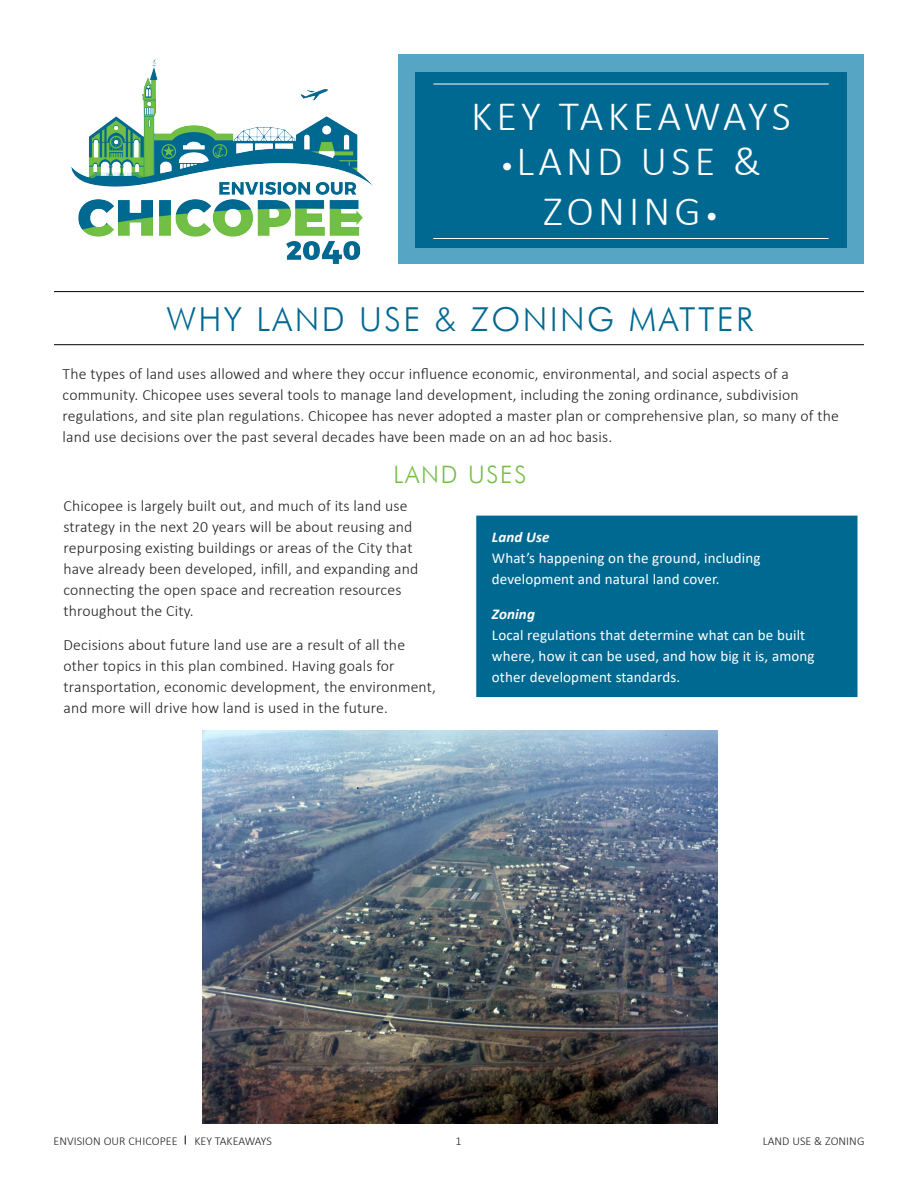
<style>
.page{position:relative;width:918px;height:1188px;background:#fff}
.page>*{position:absolute;margin:0;border:0;box-sizing:border-box;transform-origin:0 0}
.t1{font:300 42px/50.4px "Calibri";letter-spacing:.1em;color:#fff;text-align:center}
.Matter{font:300 33px "Futura BT";letter-spacing:.075em;color:#006991}
.Heading_1{font:300 24px "Futura BT";letter-spacing:.075em;color:#71bf44}
.Body{font:300 15.75px/21px "Calibri";letter-spacing:.01em;color:#231f20}
.Blue_box_text{font:15px/21px "Calibri";letter-spacing:.01em;color:#fff}
.Blue_box_heading{font:italic 700 15px "Calibri";letter-spacing:.01em;color:#fff}
.t2{font:300 12px "Calibri";letter-spacing:.005em;color:#231f20}
.s1{font-size:27px}
</style>
<div class="page">
<img style="left:71px;top:60px;width:301px;height:204px">
<div style="left:398px;top:54px;width:466px;height:210px;background:#56a5c4"></div>
<div style="left:415px;top:72px;width:432px;height:176px;background:#006991"></div>
<hr style="left:433px;top:84px;width:396px;height:1px;background:#fff">
<hr style="left:433px;top:238px;width:396px;height:1px;background:#fff">
<hr style="left:54px;top:291px;width:810px;height:1px;background:#000">
<hr style="left:54px;top:344px;width:810px;height:1px;background:#000">
<div style="left:476px;top:516px;width:382px;height:181px;background:#006991;border:2px solid #006991"></div>
<img style="left:202px;top:730px;width:515px;height:394px">
<p class="t1" style="left:471px;top:90px;width:321px">KEY TAKEAWAYS</p>
<p class="t1" style="left:500px;top:135px;width:262px"><span class="s1">•</span>LAND USE &amp;<br>ZONING<span class="s1">•</span></p>
<p class="Matter" style="left:166px;top:299px;width:589px">WHY LAND USE &amp; ZONING MATTER</p>
<p class="Body" style="left:63px;top:363px;width:778px">The types of land uses allowed and where they occur influence economic, environmental, and social aspects of a community. Chicopee uses several tools to manage land development, including the zoning ordinance, subdivision regulations, and site plan regulations. Chicopee has never adopted a master plan or comprehensive plan, so many of the land use decisions over the past several decades have been made on an ad hoc basis.</p>
<p class="Heading_1" style="left:393px;top:460px;width:134px">LAND USES</p>
<p class="Body" style="left:64px;top:495px;width:356px">Chicopee is largely built out, and much of its land use strategy in the next 20 years will be about reusing and repurposing existing buildings or areas of the City that have already been developed, infill, and expanding and connecting the open space and recreation resources throughout the City.</p>
<p class="Body" style="left:64px;top:635px;width:374px">Decisions about future land use are a result of all the other topics in this plan combined. Having goals for transportation, economic development, the environment, and more will drive how land is used in the future.</p>
<p class="Blue_box_heading" style="left:492px;top:527px;width:59px">Land Use</p>
<p class="Blue_box_text" style="left:492px;top:547px;width:270px">What’s happening on the ground, including development and natural land cover.</p>
<p class="Blue_box_heading" style="left:492px;top:603px;width:45px">Zoning</p>
<p class="Blue_box_text" style="left:492px;top:624px;width:324px">Local regulations that determine what can be built where, how it can be used, and how big it is, among other development standards.</p>
<p class="t2" style="left:53px;top:1133px;width:126px">ENVISION OUR CHICOPEE</p>
<p class="t2" style="left:194px;top:1133px;width:79px">KEY TAKEAWAYS</p>
<p class="t2" style="left:455px;top:1133px;width:8px">1</p>
<p class="t2" style="left:763px;top:1133px;width:103px">LAND USE &amp; ZONING</p>
</div>
